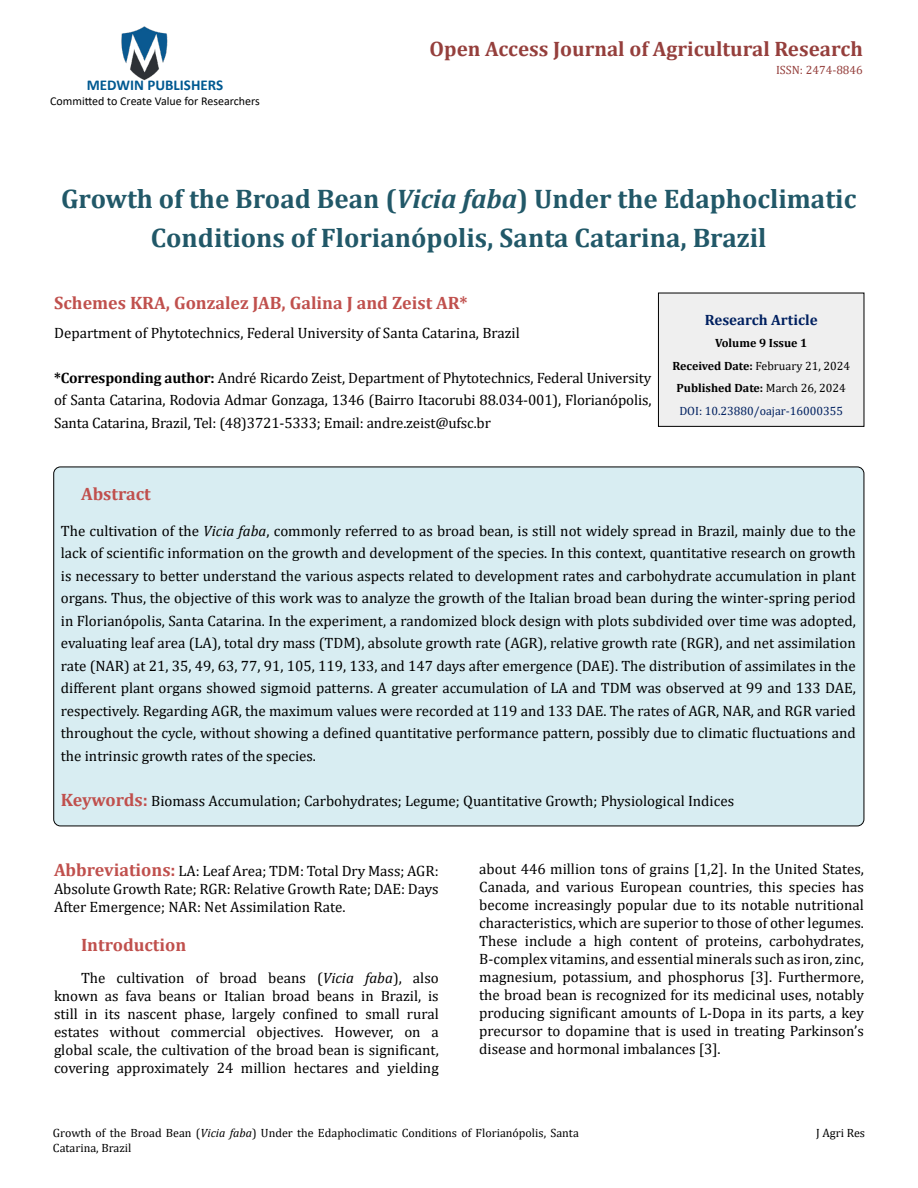
<style>
.page{position:relative;width:918px;height:1188px;background:#fff}
.page>*{position:absolute;margin:0;border:0;box-sizing:border-box;transform-origin:0 0}
.t1{font:700 27px/39px "Cambria";color:#215868;text-align:center}
.t2{font:700 21px "Cambria";color:#953f3c}
.t3{font:700 18px "Cambria";color:#c0504d}
.t4{font:15px/18px "Cambria";color:#000;text-align:justify}
.t5{font:700 15px "Calibri";color:#005991}
.t6{font:700 15px "Cambria";color:#002060}
.t7{font:12px/14.4px "Cambria";color:#000}
.t8{font:700 12px/22.5px "Cambria";color:#000;text-align:center}
.t9{font:12px "Calibri";color:#000}
.t10{font:12px "Cambria";color:#953f3c}
.s1{font-style:italic}
.s2{font-weight:700}
.s3{font-weight:400}
.s4{font-weight:400;color:#002060}
.s5{font-weight:700;font-size:18px;color:#c0504d}
</style>
<div class="page">
<img style="left:121px;top:26px;width:47px;height:55px">
<div style="left:658px;top:293px;width:206px;height:133px;background:#efefef"></div>
<div style="left:658px;top:293px;width:206px;height:134px;border:1px solid #000"></div>
<div style="left:54px;top:467px;width:810px;height:359px;background:#d8edf2;border-radius:7px"></div>
<p class="t5" style="left:87px;top:75px;width:138px">MEDWIN PUBLISHERS</p>
<p class="t9" style="left:50px;top:92px;width:211px">Committed to Create Value for Researchers</p>
<h2 class="t2" style="left:430px;top:34px;width:435px">Open Access Journal of Agricultural Research</h2>
<p class="t10" style="left:776px;top:63px;width:88px">ISSN: 2474-8846</p>
<h1 class="t1" style="left:61px;top:178px;width:797px">Growth of the Broad Bean (<span class="s1">Vicia faba</span>) Under the Edaphoclimatic<br>Conditions of Florianópolis, Santa Catarina, Brazil</h1>
<p class="t3" style="left:54px;top:290px;width:415px">Schemes KRA, Gonzalez JAB, Galina J and Zeist AR*</p>
<p class="t4" style="left:54px;top:324px;width:467px">Department of Phytotechnics, Federal University of Santa Catarina, Brazil</p>
<p class="t4" style="left:54px;top:366px;width:599px;line-height:22.5px"><span class="s2">*Corresponding author:</span> André Ricardo Zeist, Department of Phytotechnics, Federal University of Santa Catarina, Rodovia Admar Gonzaga, 1346 (Bairro Itacorubi 88.034-001), Florianópolis, Santa Catarina, Brazil, Tel: (48)3721-5333; Email: andre.zeist@ufsc.br</p>
<p class="t6" style="left:705px;top:309px;width:114px">Research Article</p>
<p class="t8" style="left:672px;top:331px;width:179px">Volume 9 Issue 1<br>Received Date: <span class="s3">February 21, 2024<br></span>Published Date: <span class="s3">March 26, 2024<br></span><span class="s4">DOI: 10.23880/oajar-16000355</span></p>
<p class="t3" style="left:81px;top:481px;width:71px">Abstract</p>
<p class="t4" style="left:61px;top:520px;width:797px;line-height:22.5px">The cultivation of the <span class="s1">Vicia faba</span>, commonly referred to as broad bean, is still not widely spread in Brazil, mainly due to the lack of scientific information on the growth and development of the species. In this context, quantitative research on growth is necessary to better understand the various aspects related to development rates and carbohydrate accumulation in plant organs. Thus, the objective of this work was to analyze the growth of the Italian broad bean during the winter-spring period in Florianópolis, Santa Catarina. In the experiment, a randomized block design with plots subdivided over time was adopted, evaluating leaf area (LA), total dry mass (TDM), absolute growth rate (AGR), relative growth rate (RGR), and net assimilation rate (NAR) at 21, 35, 49, 63, 77, 91, 105, 119, 133, and 147 days after emergence (DAE). The distribution of assimilates in the different plant organs showed sigmoid patterns. A greater accumulation of LA and TDM was observed at 99 and 133 DAE, respectively. Regarding AGR, the maximum values were recorded at 119 and 133 DAE. The rates of AGR, NAR, and RGR varied throughout the cycle, without showing a defined quantitative performance pattern, possibly due to climatic fluctuations and the intrinsic growth rates of the species.</p>
<p class="t4" style="left:61px;top:792px;width:675px"><span class="s5">Keywords:</span> Biomass Accumulation; Carbohydrates; Legume; Quantitative Growth; Physiological Indices</p>
<p class="t4" style="left:54px;top:862px;width:386px"><span class="s5">Abbreviations:</span> LA: Leaf Area; TDM: Total Dry Mass; AGR:<br>Absolute Growth Rate; RGR: Relative Growth Rate; DAE: Days After Emergence; NAR: Net Assimilation Rate.</p>
<p class="t3" style="left:81px;top:932px;width:107px">Introduction</p>
<p class="t4" style="left:54px;top:969px;width:386px;text-indent:27px">The cultivation of broad beans (<span class="s1">Vicia faba</span>), also known as fava beans or Italian broad beans in Brazil, is still in its nascent phase, largely confined to small rural estates without commercial objectives. However, on a global scale, the cultivation of the broad bean is significant, covering approximately 24 million hectares and yielding</p>
<p class="t4" style="left:479px;top:860px;width:386px">about 446 million tons of grains [1,2]. In the United States, Canada, and various European countries, this species has become increasingly popular due to its notable nutritional characteristics, which are superior to those of other legumes.<br>These include a high content of proteins, carbohydrates, B-complex vitamins, and essential minerals such as iron, zinc, magnesium, potassium, and phosphorus [3]. Furthermore, the broad bean is recognized for its medicinal uses, notably producing significant amounts of L-Dopa in its parts, a key precursor to dopamine that is used in treating Parkinson’s disease and hormonal imbalances [3].</p>
<p class="t7" style="left:53px;top:1126px;width:527px">Growth of the Broad Bean (<span class="s1">Vicia faba</span>) Under the Edaphoclimatic Conditions of Florianópolis, Santa<br>Catarina, Brazil</p>
<p class="t7" style="left:816px;top:1126px;width:50px">J Agri Res</p>
</div>
